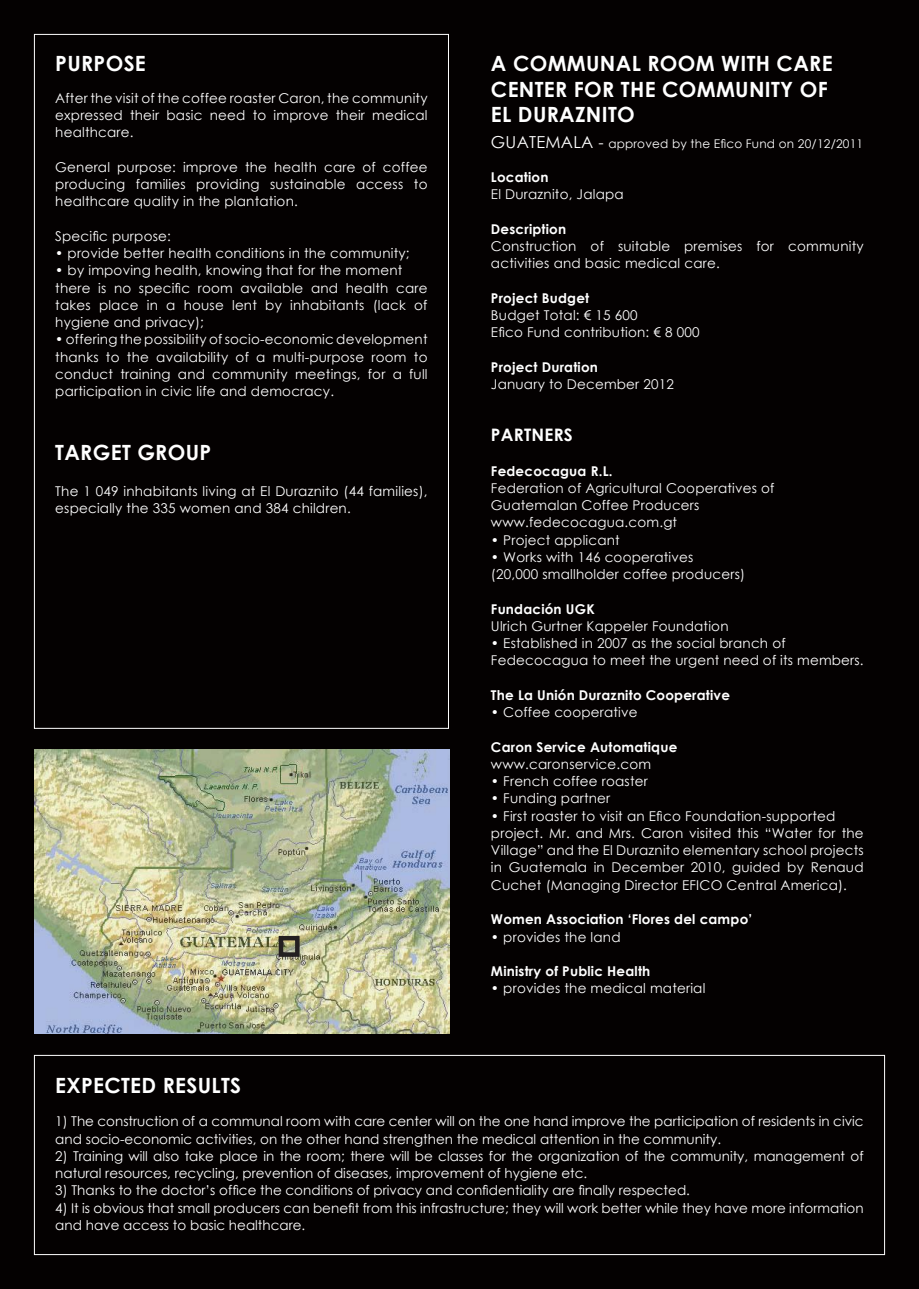
<style>
.page{position:relative;width:919px;height:1289px;background:#fff}
.page>*{position:absolute;margin:0;border:0;box-sizing:border-box;transform-origin:0 0}
.t1{font:700 21px/25.5px "Century Gothic";letter-spacing:.015em;color:#fff}
.t2{font:700 17.25px "Century Gothic";letter-spacing:.015em;color:#fff}
.t3{font:13.5px/17.2px "Century Gothic";letter-spacing:.015em;color:#fff}
.t4{font:700 13.5px "Century Gothic";letter-spacing:.015em;color:#fff}
.t5{font:12px "Century Gothic";letter-spacing:.015em;color:#fff}
.s1{font-size:16.5px}
.s2{font-size:15.75px}
</style>
<div class="page">
<div style="left:0;top:0;width:918px;height:1288px;background:#040101"></div>
<div style="left:34px;top:1054px;width:850px;height:200px;border:1px solid #fff"></div>
<img style="left:34px;top:749px;width:415px;height:284px">
<div style="left:279px;top:935px;width:20px;height:21px;border:4px solid #231f20"></div>
<p class="t1" style="left:55px;top:50px;width:92px">PURPOSE</p>
<p class="t1" style="left:491px;top:50px;width:343px">A COMMUNAL ROOM WITH CARE<br>CENTER FOR THE COMMUNITY OF<br>EL DURAZNITO</p>
<p class="t5" style="left:491px;top:135px;width:374px"><span class="s1">GUATEMALA</span> <span class="s2">-</span> approved by the Efico Fund on 20/12/2011</p>
<p class="t4" style="left:491px;top:167px;width:59px">Location</p>
<p class="t3" style="left:491px;top:186px;width:134px">El Duraznito, Jalapa</p>
<p class="t4" style="left:491px;top:219px;width:77px">Description</p>
<p class="t3" style="left:491px;top:237px;width:374px">Construction of suitable premises for community activities and basic medical care.</p>
<p class="t4" style="left:491px;top:288px;width:100px">Project Budget</p>
<p class="t3" style="left:491px;top:306px;width:148px">Budget Total: € 15 600</p>
<p class="t3" style="left:491px;top:324px;width:210px">Efico Fund contribution: € 8 000</p>
<p class="t4" style="left:491px;top:357px;width:108px">Project Duration</p>
<p class="t3" style="left:491px;top:375px;width:184px">January to December 2012</p>
<p class="t2" style="left:491px;top:421px;width:83px">PARTNERS</p>
<p class="t4" style="left:491px;top:460px;width:123px">Fedecocagua R.L.</p>
<p class="t3" style="left:491px;top:479px;width:285px">Federation of Agricultural Cooperatives of</p>
<p class="t3" style="left:491px;top:496px;width:210px">Guatemalan Coffee Producers</p>
<p class="t3" style="left:491px;top:513px;width:188px">www.fedecocagua.com.gt</p>
<p class="t3" style="left:491px;top:531px;width:130px">• Project applicant</p>
<p class="t3" style="left:491px;top:548px;width:204px">• Works with 146 cooperatives</p>
<p class="t3" style="left:491px;top:565px;width:255px">(20,000 smallholder coffee producers)</p>
<p class="t4" style="left:491px;top:598px;width:105px">Fundación UGK</p>
<p class="t3" style="left:491px;top:617px;width:239px">Ulrich Gurtner Kappeler Foundation</p>
<p class="t3" style="left:491px;top:634px;width:296px">• Established in 2007 as the social branch of</p>
<p class="t3" style="left:491px;top:651px;width:374px">Fedecocagua to meet the urgent need of its members.</p>
<p class="t4" style="left:491px;top:684px;width:240px">The La Unión Duraznito Cooperative</p>
<p class="t3" style="left:491px;top:703px;width:148px">• Coffee cooperative</p>
<p class="t4" style="left:491px;top:736px;width:188px">Caron Service Automatique</p>
<p class="t3" style="left:491px;top:755px;width:162px">www.caronservice.com</p>
<p class="t3" style="left:491px;top:772px;width:158px">• French coffee roaster</p>
<p class="t3" style="left:491px;top:789px;width:121px">• Funding partner</p>
<p class="t3" style="left:491px;top:807px;width:346px">• First roaster to visit an Efico Foundation-supported</p>
<p class="t3" style="left:491px;top:824px;width:374px;text-align:justify">project. Mr. and Mrs. Caron visited this “Water for the Village” and the El Duraznito elementary school projects in Guatemala in December 2010, guided by Renaud Cuchet (Managing Director EFICO Central America).</p>
<p class="t4" style="left:491px;top:909px;width:263px">Women Association ‘Flores del campo’</p>
<p class="t3" style="left:491px;top:927px;width:131px">• provides the land</p>
<p class="t4" style="left:491px;top:960px;width:161px">Ministry of Public Health</p>
<p class="t3" style="left:491px;top:979px;width:216px">• provides the medical material</p>
<p class="t3" style="left:55px;top:89px;width:374px;text-align:justify">After the visit of the coffee roaster Caron, the community expressed their basic need to improve their medical healthcare.</p>
<p class="t3" style="left:55px;top:158px;width:374px;text-align:justify">General purpose: improve the health care of coffee producing families providing sustainable access to healthcare quality in the plantation.</p>
<p class="t3" style="left:55px;top:227px;width:117px">Specific purpose:</p>
<p class="t3" style="left:55px;top:244px;width:356px">• provide better health conditions in the community;</p>
<p class="t3" style="left:55px;top:261px;width:348px">• by impoving health, knowing that for the moment</p>
<p class="t3" style="left:55px;top:279px;width:374px;text-align:justify">there is no specific room available and health care takes place in a house lent by inhabitants (lack of hygiene and privacy);</p>
<p class="t3" style="left:55px;top:330px;width:374px;text-align:justify">• offering the possibility of socio-economic development thanks to the availability of a multi-purpose room to conduct training and community meetings, for a full participation in civic life and democracy.</p>
<p class="t1" style="left:55px;top:438px;width:157px">TARGET GROUP</p>
<p class="t3" style="left:55px;top:482px;width:374px">The 1 049 inhabitants living at El Duraznito (44 families), especially the 335 women and 384 children.</p>
<p class="t1" style="left:55px;top:1071px;width:187px">EXPECTED RESULTS</p>
<p class="t3" style="left:55px;top:1112px;width:809px">1) The construction of a communal room with care center will on the one hand improve the participation of residents in civic and socio-economic activities, on the other hand strengthen the medical attention in the community.</p>
<p class="t3" style="left:55px;top:1147px;width:809px">2) Training will also take place in the room; there will be classes for the organization of the community, management of natural resources, recycling, prevention of diseases, improvement of hygiene etc.</p>
<p class="t3" style="left:55px;top:1181px;width:636px">3) Thanks to the doctor’s office the conditions of privacy and confidentiality are finally respected.</p>
<p class="t3" style="left:55px;top:1198px;width:809px">4) It is obvious that small producers can benefit from this infrastructure; they will work better while they have more information and have access to basic healthcare.</p>
</div>
